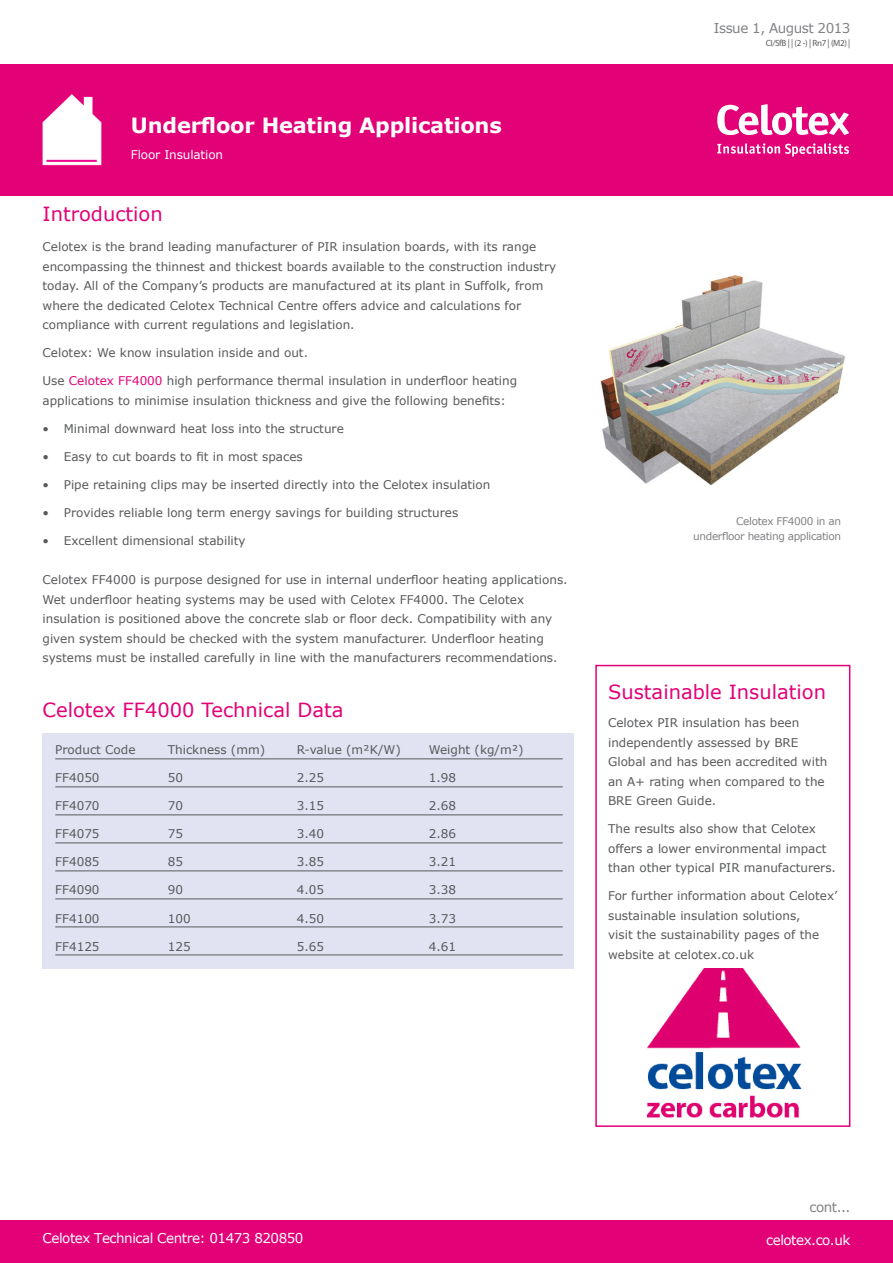
<style>
.page{position:relative;width:893px;height:1263px;background:#fff}
.page>*{position:absolute;margin:0;border:0;box-sizing:border-box;transform-origin:0 0}
.t1{font:700 21px "Verdana";letter-spacing:-.01em;color:#fff}
.t2{font:19.5px "Verdana";color:#e20177}
.t3{font:13.5px "Verdana";letter-spacing:-.035em;color:#fff}
.t4{font:13.5px "Verdana";letter-spacing:-.035em;color:#808285}
.t5{font:12px/19.5px "Verdana";color:#58595b}
.t6{font:12px "Verdana";letter-spacing:-.01em;color:#fff}
.t7{font:10.5px/15px "Verdana";letter-spacing:-.035em;color:#808285;text-align:right}
.t8{font:9px "Myriad Pro";letter-spacing:-.035em;color:#58595b}
.s1{color:#e20177}
</style>
<div class="page">
<div style="left:0;top:1220px;width:893px;height:43px;background:#e20177"></div>
<div style="left:0;top:64px;width:893px;height:132px;background:#e20177"></div>
<div style="left:595px;top:665px;width:255px;height:462px;border:2px solid #e20177"></div>
<svg style="left:717px;top:104px;width:132px;height:31px"></svg>
<svg style="left:717px;top:143px;width:132px;height:14px"></svg>
<img style="left:647px;top:968px;width:155px;height:150px">
<img style="left:42px;top:94px;width:60px;height:72px">
<img style="left:600px;top:275px;width:245px;height:210px">
<div style="left:43px;top:733px;width:531px;height:236px;background:#e1e3f3"></div>
<hr style="left:55px;top:759px;width:508px;height:1px;background:#58595b">
<hr style="left:55px;top:787px;width:508px;height:1px;background:#58595b">
<hr style="left:55px;top:815px;width:508px;height:1px;background:#58595b">
<hr style="left:55px;top:843px;width:508px;height:1px;background:#58595b">
<hr style="left:55px;top:871px;width:508px;height:1px;background:#58595b">
<hr style="left:55px;top:899px;width:508px;height:1px;background:#58595b">
<hr style="left:55px;top:927px;width:508px;height:1px;background:#58595b">
<hr style="left:55px;top:955px;width:508px;height:1px;background:#58595b">
<h1 class="t1" style="left:131px;top:110px;width:372px">Underfloor Heating Applications</h1>
<p class="t6" style="left:131px;top:146px;width:94px">Floor Insulation</p>
<h2 class="t2" style="left:43px;top:200px;width:122px">Introduction</h2>
<p class="t5" style="left:43px;top:237px;width:515px">Celotex is the brand leading manufacturer of PIR insulation boards, with its range encompassing the thinnest and thickest boards available to the construction industry today. All of the Company’s products are manufactured at its plant in Suffolk, from where the dedicated Celotex Technical Centre offers advice and calculations for compliance with current regulations and legislation.</p>
<p class="t5" style="left:43px;top:343px;width:267px">Celotex: We know insulation inside and out.</p>
<p class="t5" style="left:43px;top:371px;width:476px">Use <span class="s1">Celotex FF4000</span> high performance thermal insulation in underfloor heating applications to minimise insulation thickness and give the following benefits:</p>
<p class="t5" style="left:43px;top:419px;width:303px">• Minimal downward heat loss into the structure</p>
<p class="t5" style="left:43px;top:447px;width:262px">• Easy to cut boards to fit in most spaces</p>
<p class="t5" style="left:43px;top:475px;width:449px">• Pipe retaining clips may be inserted directly into the Celotex insulation</p>
<p class="t5" style="left:43px;top:503px;width:417px">• Provides reliable long term energy savings for building structures</p>
<p class="t5" style="left:43px;top:531px;width:205px">• Excellent dimensional stability</p>
<p class="t5" style="left:43px;top:570px;width:527px">Celotex FF4000 is purpose designed for use in internal underfloor heating applications.<br>Wet underfloor heating systems may be used with Celotex FF4000. The Celotex insulation is positioned above the concrete slab or floor deck. Compatibility with any given system should be checked with the system manufacturer. Underfloor heating systems must be installed carefully in line with the manufacturers recommendations.</p>
<h2 class="t2" style="left:43px;top:697px;width:302px">Celotex FF4000 Technical Data</h2>
<p class="t5" style="left:55px;top:740px;width:82px">Product Code</p>
<p class="t5" style="left:168px;top:740px;width:99px">Thickness (mm)</p>
<p class="t5" style="left:297px;top:740px;width:106px">R-value (m²K/W)</p>
<p class="t5" style="left:429px;top:740px;width:96px">Weight (kg/m²)</p>
<p class="t5" style="left:55px;top:768px;width:46px">FF4050</p>
<p class="t5" style="left:168px;top:768px;width:17px">50</p>
<p class="t5" style="left:297px;top:768px;width:29px">2.25</p>
<p class="t5" style="left:429px;top:768px;width:29px">1.98</p>
<p class="t5" style="left:55px;top:796px;width:46px">FF4070</p>
<p class="t5" style="left:168px;top:796px;width:17px">70</p>
<p class="t5" style="left:297px;top:796px;width:29px">3.15</p>
<p class="t5" style="left:429px;top:796px;width:29px">2.68</p>
<p class="t5" style="left:55px;top:824px;width:46px">FF4075</p>
<p class="t5" style="left:168px;top:824px;width:17px">75</p>
<p class="t5" style="left:297px;top:824px;width:29px">3.40</p>
<p class="t5" style="left:429px;top:824px;width:29px">2.86</p>
<p class="t5" style="left:55px;top:852px;width:46px">FF4085</p>
<p class="t5" style="left:168px;top:852px;width:17px">85</p>
<p class="t5" style="left:297px;top:852px;width:29px">3.85</p>
<p class="t5" style="left:429px;top:852px;width:29px">3.21</p>
<p class="t5" style="left:55px;top:880px;width:46px">FF4090</p>
<p class="t5" style="left:168px;top:880px;width:17px">90</p>
<p class="t5" style="left:297px;top:880px;width:29px">4.05</p>
<p class="t5" style="left:429px;top:880px;width:29px">3.38</p>
<p class="t5" style="left:55px;top:908px;width:46px">FF4100</p>
<p class="t5" style="left:168px;top:908px;width:24px">100</p>
<p class="t5" style="left:297px;top:908px;width:29px">4.50</p>
<p class="t5" style="left:429px;top:908px;width:29px">3.73</p>
<p class="t5" style="left:55px;top:936px;width:46px">FF4125</p>
<p class="t5" style="left:168px;top:936px;width:24px">125</p>
<p class="t5" style="left:297px;top:936px;width:29px">5.65</p>
<p class="t5" style="left:429px;top:936px;width:29px">4.61</p>
<p class="t4" style="left:714px;top:18px;width:138px">Issue 1, August 2013</p>
<p class="t8" style="left:766px;top:37px;width:86px">CI/SfB | | (2 -) | Rn7 | (M2) |</p>
<p class="t7" style="left:693px;top:513px;width:149px">Celotex FF4000 in an underfloor heating application</p>
<h2 class="t2" style="left:608px;top:678px;width:219px">Sustainable Insulation</h2>
<p class="t5" style="left:608px;top:713px;width:221px">Celotex PIR insulation has been independently assessed by BRE<br>Global and has been accredited with an A+ rating when compared to the<br>BRE Green Guide.</p>
<p class="t5" style="left:608px;top:819px;width:229px">The results also show that Celotex offers a lower environmental impact than other typical PIR manufacturers.</p>
<p class="t5" style="left:608px;top:886px;width:231px">For further information about Celotex’ sustainable insulation solutions,<br>visit the sustainability pages of the website at celotex.co.uk</p>
<p class="t3" style="left:43px;top:1229px;width:262px">Celotex Technical Centre: 01473 820850</p>
<p class="t4" style="left:809px;top:1197px;width:42px">cont...</p>
<p class="t3" style="left:766px;top:1230px;width:86px">celotex.co.uk</p>
</div>
